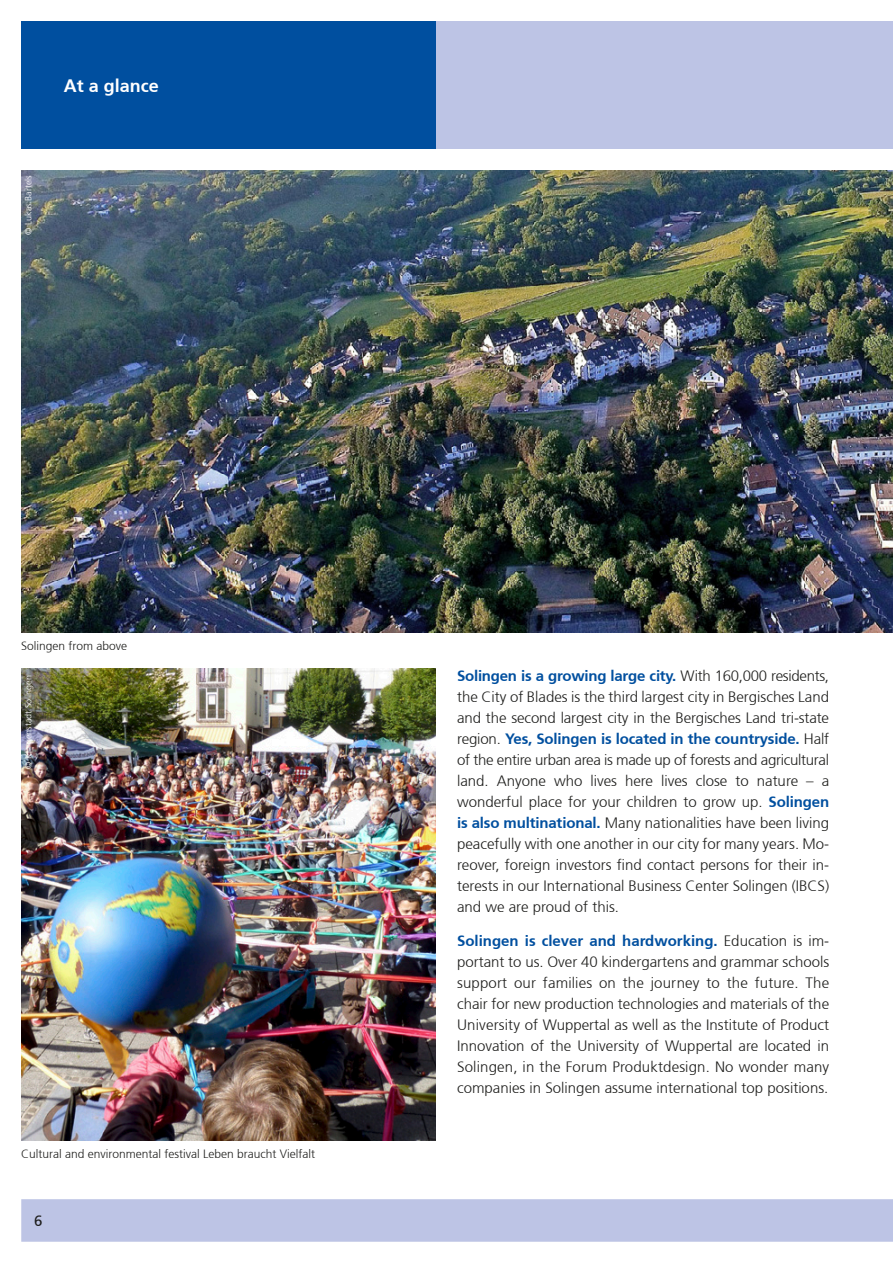
<style>
.page{position:relative;width:893px;height:1263px;background:#fff}
.page>*{position:absolute;margin:0;border:0;box-sizing:border-box;transform-origin:0 0}
.t1{font:700 18px "Frutiger";color:#fff}
.t2{font:300 15px/21px "Frutiger";color:#1d1d1b;text-align:justify}
.t3{font:15px "Frutiger";color:#1d1d1b}
.t4{font:300 12px "Frutiger";color:#1d1d1b}
.t5{font:300 9px "Frutiger";color:#fff}
.s1{font-weight:700;color:#004f9f}
</style>
<div class="page">
<div style="left:21px;top:1199px;width:872px;height:43px;background:#bdc4e5"></div>
<div style="left:393px;top:21px;width:500px;height:128px;background:#bdc4e5"></div>
<img style="left:21px;top:170px;width:872px;height:462px">
<img style="left:21px;top:669px;width:415px;height:472px">
<div style="left:21px;top:21px;width:415px;height:128px;background:#004f9f"></div>
<p class="t5" style="left:23px;top:234px;width:61px;rotate:-90deg">© Lukas Bartels</p>
<p class="t1" style="left:64px;top:75px;width:97px">At a glance</p>
<p class="t4" style="left:21px;top:639px;width:107px">Solingen from above</p>
<p class="t5" style="left:23px;top:769px;width:95px;rotate:-90deg">© Klingenstadt Solingen</p>
<p class="t4" style="left:21px;top:1147px;width:295px">Cultural and environmental festival Leben braucht Vielfalt</p>
<p class="t3" style="left:34px;top:1212px;width:10px">6</p>
<p class="t2" style="left:457px;top:665px;width:374px"><span class="s1">Solingen is a growing large city.</span> With 160,000 residents, the City of Blades is the third largest city in Bergisches Land and the second largest city in the Bergisches Land tri-state region. <span class="s1">Yes, Solingen is located in the countryside.</span> Half of the entire urban area is made up of forests and agricultural land. Anyone who lives here lives close to nature – a wonderful place for your children to grow up. <span class="s1">Solingen is also multinational.</span> Many nationalities have been living peacefully with one another in our city for many years. Mo&shy;reover, foreign investors find contact persons for their in&shy;terests in our International Business Center Solingen (IBCS) and we are proud of this.</p>
<p class="t2" style="left:457px;top:930px;width:374px"><span class="s1">Solingen is clever and hardworking.</span> Education is im&shy;portant to us. Over 40 kindergartens and grammar schools support our families on the journey to the future. The chair for new production technologies and materials of the University of Wuppertal as well as the Institute of Product Innovation of the University of Wuppertal are located in Solingen, in the Forum Produktdesign. No wonder many companies in Solingen assume international top positions.</p>
</div>
